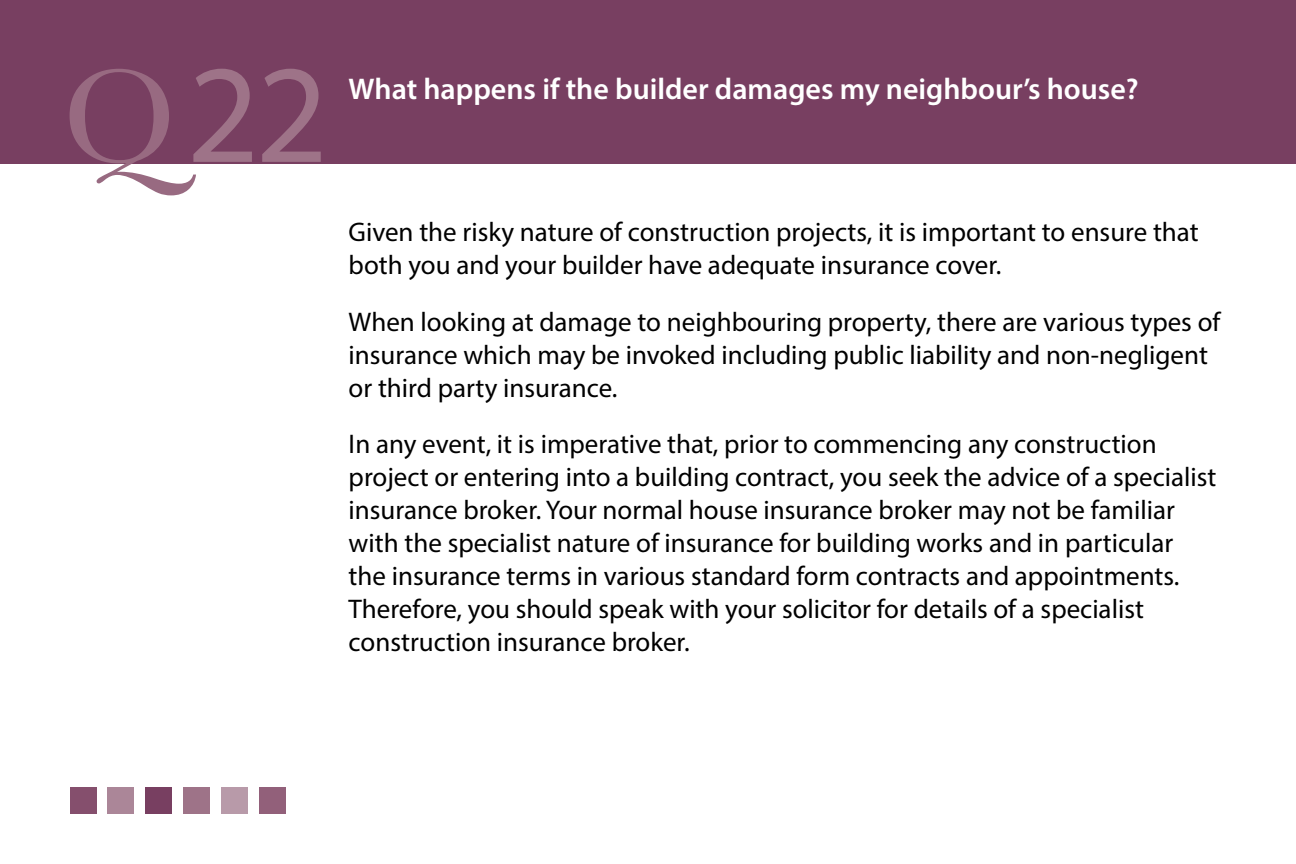
<style>
.page{position:relative;width:1296px;height:864px;background:#fff}
.page>*{position:absolute;margin:0;border:0;box-sizing:border-box;transform-origin:0 0}
.t1{font:141px "Myriad Pro";color:#9e7388}
.t2{font:600 30px "Myriad Pro";color:#fff}
.t3{font:27px/33px "Myriad Pro";color:#000}
.s1{font-family:"Baskerville";font-size:138px;color:#986a81}
</style>
<div class="page">
<div style="left:0;top:0;width:1296px;height:164px;background:#783f61"></div>
<div style="left:70px;top:787px;width:26px;height:27px;background:#854f6d"></div>
<div style="left:108px;top:787px;width:26px;height:27px;background:#ab8698"></div>
<div style="left:145px;top:787px;width:27px;height:27px;background:#783f61"></div>
<div style="left:183px;top:787px;width:27px;height:27px;background:#9e7388"></div>
<div style="left:221px;top:787px;width:27px;height:27px;background:#b89aa9"></div>
<div style="left:259px;top:787px;width:27px;height:27px;background:#92607a"></div>
<h1 class="t1" style="left:63px;top:28px;width:267px"><span class="s1">Q</span>22</h1>
<p class="t2" style="left:349px;top:70px;width:792px">What happens if the builder damages my neighbour’s house?</p>
<p class="t3" style="left:349px;top:215px;width:852px">Given the risky nature of construction projects, it is important to ensure that both you and your builder have adequate insurance cover.</p>
<p class="t3" style="left:349px;top:305px;width:873px">When looking at damage to neighbouring property, there are various types of insurance which may be invoked including public liability and non-negligent or third party insurance.</p>
<p class="t3" style="left:349px;top:427px;width:869px">In any event, it is imperative that, prior to commencing any construction project or entering into a building contract, you seek the advice of a specialist insurance broker. Your normal house insurance broker may not be familiar with the specialist nature of insurance for building works and in particular the insurance terms in various standard form contracts and appointments.<br>Therefore, you should speak with your solicitor for details of a specialist construction insurance broker.</p>
</div>
